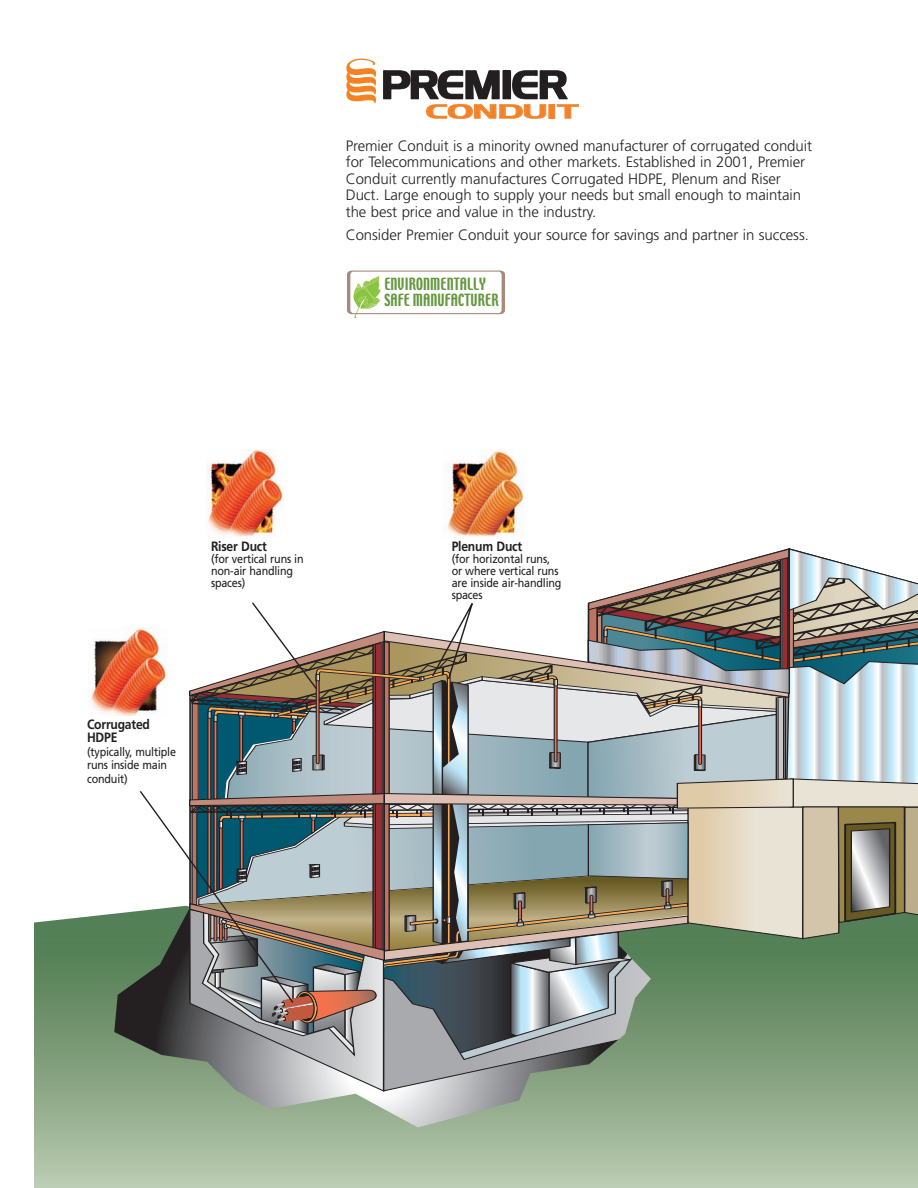
<style>
.page{position:relative;width:918px;height:1188px;background:#fff}
.page>*{position:absolute;margin:0;border:0;box-sizing:border-box;transform-origin:0 0}
.t1{font:300 15px/16.5px "Frutiger";letter-spacing:-.005em;color:#231f20}
.t2{font:15px/15.8px "Techno";letter-spacing:.01em;color:#669740;scale:.83 1}
.t3{font:700 13.5px/13.5px "Frutiger";letter-spacing:-.015em;color:#231f20;scale:.9 1}
.t4{font:12px/12px "Frutiger";letter-spacing:-.015em;color:#231f20;scale:.9 1}
</style>
<div class="page">
<svg style="left:34px;top:911px;width:884px;height:277px"></svg>
<svg style="left:138px;top:548px;width:780px;height:545px"></svg>
<div style="left:89px;top:617px;width:86px;height:101px;background:#fff"></div>
<img style="left:90px;top:627px;width:77px;height:89px">
<img style="left:206px;top:449px;width:77px;height:88px">
<img style="left:447px;top:449px;width:77px;height:88px">
<svg style="left:346px;top:59px;width:233px;height:60px"></svg>
<div style="left:348px;top:270px;width:156px;height:45px;border:2px solid #a88a7d;border-radius:4px"></div>
<svg style="left:352px;top:275px;width:29px;height:43px"></svg>
<p class="t1" style="left:346px;top:138px;width:468px">Premier Conduit is a minority owned manufacturer of corrugated conduit for Telecommunications and other markets. Established in 2001, Premier Conduit currently manufactures Corrugated HDPE, Plenum and Riser Duct. Large enough to supply your needs but small enough to maintain the best price and value in the industry.</p>
<p class="t1" style="left:346px;top:228px;width:465px">Consider Premier Conduit your source for savings and partner in success.</p>
<p class="t2" style="left:384px;top:277px;width:139px">ENVIRONMENTALLY<br>SAFE MANUFACTURER</p>
<p class="t3" style="left:211px;top:541px;width:64px">Riser Duct</p>
<p class="t4" style="left:211px;top:554px;width:104px">(for vertical runs in non-air handling spaces)</p>
<p class="t3" style="left:87px;top:718px;width:71px">Corrugated<br>HDPE</p>
<p class="t4" style="left:87px;top:746px;width:100px;line-height:13.5px">(typically, multiple runs inside main conduit)</p>
<p class="t3" style="left:452px;top:541px;width:80px">Plenum Duct</p>
<p class="t4" style="left:452px;top:554px;width:124px">(for horizontal runs, or where vertical runs are inside air-handling spaces</p>
</div>
